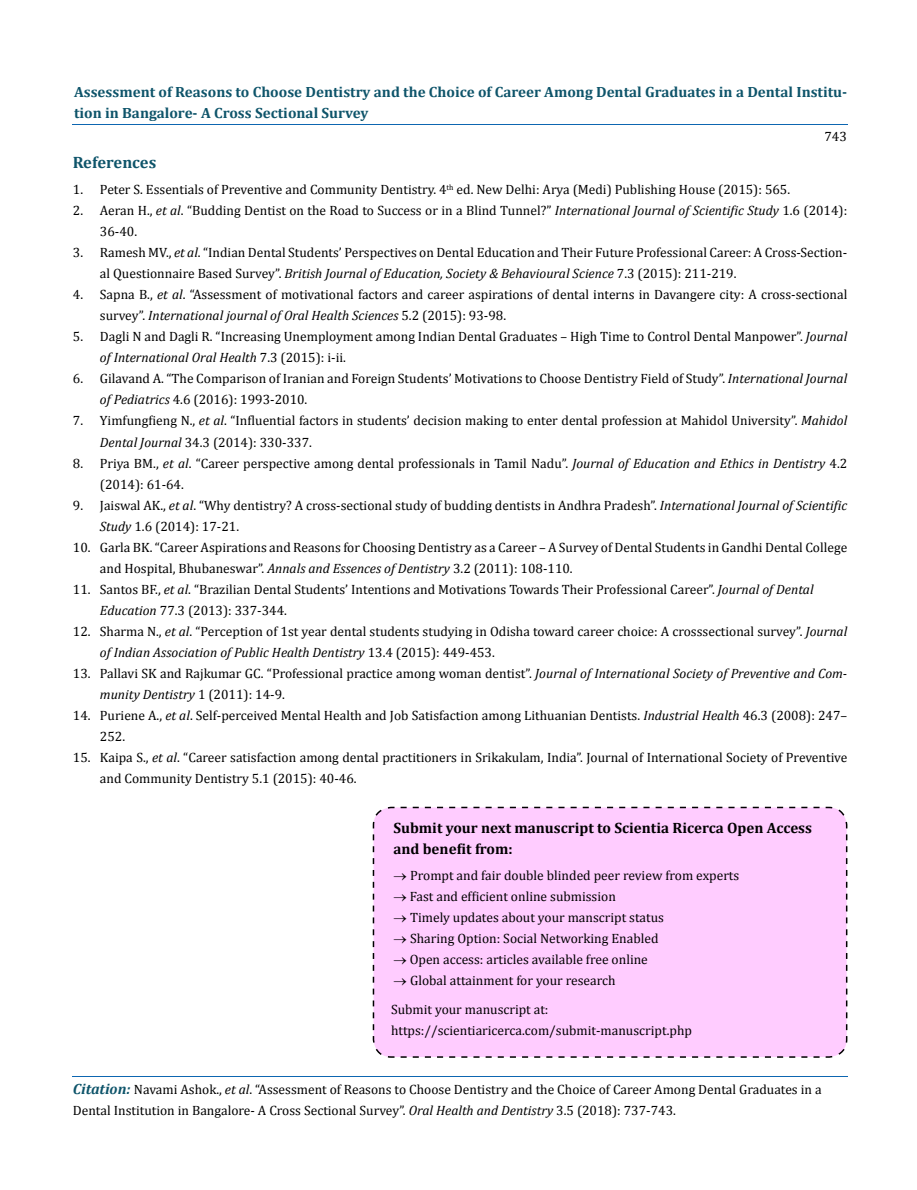
<style>
.page{position:relative;width:917px;height:1190px;background:#fff}
.page>*{position:absolute;margin:0;border:0;box-sizing:border-box;transform-origin:0 0}
.t1{font:700 16.5px "Cambria";color:#0e546a}
.t2{font:700 15px/21px "Cambria";color:#000}
.t3{font:700 14.85px/21px "Cambria";color:#0e546a}
.t4{font:13.5px/21px "Cambria";color:#000}
.s1{font-style:italic}
.s2{font-weight:700;font-style:italic;font-size:14.85px;color:#0e546a}
</style>
<div class="page">
<hr style="left:72px;top:1076px;width:775px;height:1px;background:#0d66b1">
<hr style="left:72px;top:124px;width:775px;height:1px;background:#0d66b1">
<div style="left:372px;top:806px;width:476px;height:252px;background:#fcf"></div>
<p class="t3" style="left:74px;top:81px;width:774px">Assessment of Reasons to Choose Dentistry and the Choice of Career Among Dental Graduates in a Dental Institu&shy;tion in Bangalore- A Cross Sectional Survey</p>
<p class="t4" style="left:824px;top:126px;width:24px">743</p>
<p class="t1" style="left:73px;top:152px;width:85px">References</p>
<p class="t4" style="left:73px;top:179px;width:718px">1. Peter S. Essentials of Preventive and Community Dentistry. 4<sup>th</sup> ed. New Delhi: Arya (Medi) Publishing House (2015): 565.</p>
<p class="t4" style="left:100px;top:200px;width:749px;text-indent:-27px">2. Aeran H., <span class="s1">et al</span>. “Budding Dentist on the Road to Success or in a Blind Tunnel?” <span class="s1">International Journal of Scientific Study</span> 1.6 (2014):<br>36-40.</p>
<p class="t4" style="left:100px;top:242px;width:749px;text-indent:-27px">3. Ramesh MV., <span class="s1">et al</span>. “Indian Dental Students’ Perspectives on Dental Education and Their Future Professional Career: A Cross-Section&shy;al Questionnaire Based Survey”. <span class="s1">British Journal of Education, Society &amp; Behavioural Science</span> 7.3 (2015): 211-219.</p>
<p class="t4" style="left:100px;top:284px;width:749px;text-indent:-27px">4. Sapna B., <span class="s1">et al</span>. “Assessment of motivational factors and career aspirations of dental interns in Davangere city: A cross-sectional survey”. <span class="s1">International journal of Oral Health Sciences</span> 5.2 (2015): 93-98.</p>
<p class="t4" style="left:100px;top:326px;width:748px;text-indent:-27px">5. Dagli N and Dagli R. “Increasing Unemployment among Indian Dental Graduates – High Time to Control Dental Manpower”. <span class="s1">Journal of International Oral Health</span> 7.3 (2015): i-ii.</p>
<p class="t4" style="left:100px;top:368px;width:749px;text-indent:-27px">6. Gilavand A. “The Comparison of Iranian and Foreign Students’ Motivations to Choose Dentistry Field of Study”. <span class="s1">International Journal of Pediatrics</span> 4.6 (2016): 1993-2010.</p>
<p class="t4" style="left:100px;top:410px;width:749px;text-indent:-27px">7. Yimfungfieng N., <span class="s1">et al</span>. “Influential factors in students’ decision making to enter dental profession at Mahidol University”. <span class="s1">Mahidol<br>Dental Journal</span> 34.3 (2014): 330-337.</p>
<p class="t4" style="left:100px;top:452px;width:748px;text-indent:-27px">8. Priya BM., <span class="s1">et al</span>. “Career perspective among dental professionals in Tamil Nadu”. <span class="s1">Journal of Education and Ethics in Dentistry</span> 4.2 (2014): 61-64.</p>
<p class="t4" style="left:100px;top:494px;width:748px;text-indent:-27px">9. Jaiswal AK., <span class="s1">et al</span>. “Why dentistry? A cross-sectional study of budding dentists in Andhra Pradesh”. <span class="s1">International Journal of Scientific<br>Study</span> 1.6 (2014): 17-21.</p>
<p class="t4" style="left:100px;top:536px;width:749px;text-indent:-27px">10. Garla BK. “Career Aspirations and Reasons for Choosing Dentistry as a Career – A Survey of Dental Students in Gandhi Dental College and Hospital, Bhubaneswar”. <span class="s1">Annals and Essences of Dentistry</span> 3.2 (2011): 108-110.</p>
<p class="t4" style="left:100px;top:578px;width:715px;text-indent:-27px">11. Santos BF., <span class="s1">et al</span>. “Brazilian Dental Students’ Intentions and Motivations Towards Their Professional Career”. <span class="s1">Journal of Dental<br>Education</span> 77.3 (2013): 337-344.</p>
<p class="t4" style="left:100px;top:620px;width:748px;text-indent:-27px">12. Sharma N., <span class="s1">et al</span>. “Perception of 1st year dental students studying in Odisha toward career choice: A crosssectional survey”. <span class="s1">Journal of Indian Association of Public Health Dentistry</span> 13.4 (2015): 449-453.</p>
<p class="t4" style="left:100px;top:662px;width:748px;text-indent:-27px">13. Pallavi SK and Rajkumar GC. “Professional practice among woman dentist”. <span class="s1">Journal of International Society of Preventive and Com&shy;munity Dentistry</span> 1 (2011): 14-9.</p>
<p class="t4" style="left:100px;top:704px;width:749px;text-indent:-27px">14. Puriene A., <span class="s1">et al</span>. Self-perceived Mental Health and Job Satisfaction among Lithuanian Dentists. <span class="s1">Industrial Health</span> 46.3 (2008): 247–<br>252.</p>
<p class="t4" style="left:100px;top:746px;width:749px;text-indent:-27px">15. Kaipa S., <span class="s1">et al</span>. “Career satisfaction among dental practitioners in Srikakulam, India”. Journal of International Society of Preventive and Community Dentistry 5.1 (2015): 40-46.</p>
<p class="t2" style="left:393px;top:817px;width:420px">Submit your next manuscript to Scientia Ricerca Open Access and benefit from:</p>
<p class="t4" style="left:393px;top:864px;width:347px">→ Prompt and fair double blinded peer review from experts</p>
<p class="t4" style="left:393px;top:885px;width:224px">→ Fast and efficient online submission</p>
<p class="t4" style="left:393px;top:906px;width:272px">→ Timely updates about your manscript status</p>
<p class="t4" style="left:393px;top:927px;width:266px">→ Sharing Option: Social Networking Enabled</p>
<p class="t4" style="left:393px;top:948px;width:256px">→ Open access: articles available free online</p>
<p class="t4" style="left:391px;top:965px;width:226px;line-height:29.4px">→ Global attainment for your research<br>Submit your manuscript at:</p>
<p class="t4" style="left:391px;top:1019px;width:302px">https://scientiaricerca.com/submit-manuscript.php</p>
<p class="t4" style="left:73px;top:1078px;width:750px"><span class="s2">Citation:</span> Navami Ashok., <span class="s1">et al</span>. “Assessment of Reasons to Choose Dentistry and the Choice of Career Among Dental Graduates in a<br>Dental Institution in Bangalore- A Cross Sectional Survey”. <span class="s1">Oral Health and Dentistry</span> 3.5 (2018): 737-743.</p>
</div>
